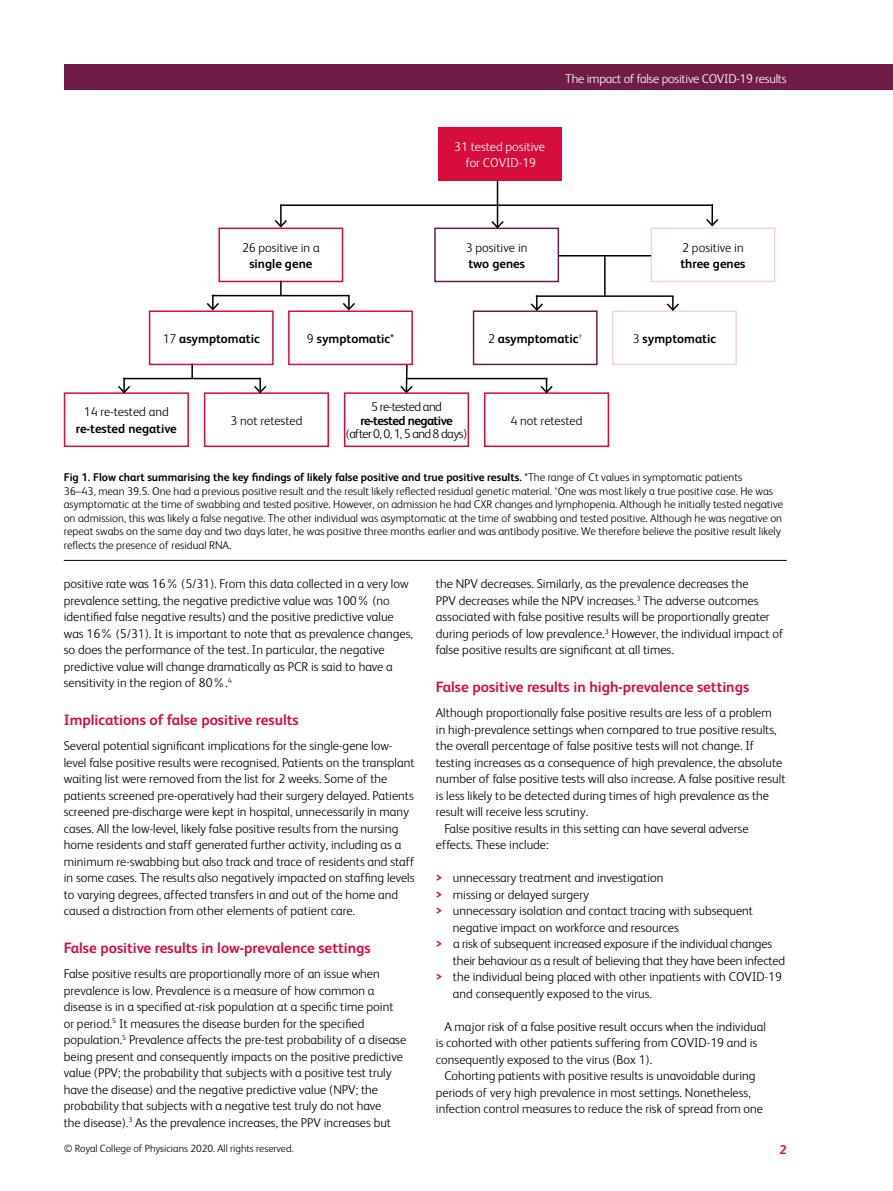
<style>
.page{position:relative;width:893px;height:1191px;background:#fff}
.page>*{position:absolute;margin:0;border:0;box-sizing:border-box;transform-origin:0 0}
.t1{font:700 15px "FS Albert";color:#d60d3d}
.t2{font:300 12.75px/16.5px "FS Albert";color:#000}
.t3{font:700 12.75px "FS Albert";color:#000}
.t4{font:300 12.75px "FS Albert";letter-spacing:-.02em;color:#fff}
.t5{font:300 12.75px/16.5px "FS Albert";color:#fff;text-align:center}
.t6{font:300 12.75px "FS Albert";letter-spacing:-.05em;color:#000}
.t7{font:700 12.75px "FS Albert";letter-spacing:-.04em;color:#000}
.t8{font:300 12.75px "FS Albert";letter-spacing:-.04em;color:#000}
.t9{font:700 12.75px "FS Albert";color:#d60d3d}
.t10{font:300 11.25px/13.5px "FS Albert";color:#000}
.t11{font:300 10.5px "FS Albert";color:#000}
.s1{font-weight:300}
.s2{font-weight:700}
.s3{font-weight:700;color:#d60d3d}
</style>
<div class="page">
<div style="left:64px;top:64px;width:829px;height:25px;background:#6f1d46"></div>
<hr style="left:64px;top:560px;width:723px;height:1px;background:#000">
<div style="left:438px;top:128px;width:123px;height:53px;background:#d60d3d"></div>
<div style="left:218px;top:227px;width:125px;height:55px;border:2px solid #d60d3d"></div>
<div style="left:434px;top:227px;width:125px;height:55px;border:2px solid #6f1d46"></div>
<div style="left:651px;top:227px;width:124px;height:55px;border:2px solid #f3d4d7"></div>
<div style="left:149px;top:310px;width:125px;height:55px;border:2px solid #d60d3d"></div>
<div style="left:288px;top:310px;width:125px;height:55px;border:2px solid #d60d3d"></div>
<svg style="left:399px;top:363px;width:15px;height:29px"></svg>
<div style="left:473px;top:310px;width:125px;height:55px;border:2px solid #6f1d46"></div>
<div style="left:612px;top:310px;width:125px;height:55px;border:2px solid #f3d4d7"></div>
<div style="left:64px;top:392px;width:125px;height:55px;border:2px solid #d60d3d"></div>
<div style="left:204px;top:392px;width:125px;height:55px;border:2px solid #d60d3d"></div>
<div style="left:344px;top:392px;width:125px;height:55px;border:2px solid #d60d3d"></div>
<div style="left:484px;top:392px;width:125px;height:55px;border:2px solid #d60d3d"></div>
<hr style="left:497px;top:181px;width:1px;height:46px;background:#000">
<svg style="left:490px;top:219px;width:15px;height:11px"></svg>
<hr style="left:280px;top:204px;width:433px;height:2px;background:#000">
<hr style="left:280px;top:205px;width:2px;height:21px;background:#000">
<svg style="left:273px;top:218px;width:16px;height:11px"></svg>
<hr style="left:711px;top:204px;width:2px;height:21px;background:#000">
<svg style="left:704px;top:217px;width:16px;height:11px"></svg>
<svg style="left:280px;top:281px;width:2px;height:14px"></svg>
<hr style="left:212px;top:295px;width:138px;height:1px;background:#000">
<svg style="left:205px;top:295px;width:16px;height:16px"></svg>
<svg style="left:341px;top:296px;width:16px;height:15px"></svg>
<hr style="left:604px;top:256px;width:2px;height:40px;background:#000">
<hr style="left:536px;top:295px;width:137px;height:2px;background:#000">
<svg style="left:529px;top:295px;width:15px;height:17px"></svg>
<svg style="left:665px;top:296px;width:16px;height:16px"></svg>
<hr style="left:559px;top:255px;width:92px;height:1px;background:#000">
<svg style="left:191px;top:364px;width:2px;height:14px"></svg>
<hr style="left:123px;top:378px;width:138px;height:1px;background:#000">
<svg style="left:116px;top:379px;width:16px;height:15px"></svg>
<svg style="left:252px;top:378px;width:16px;height:16px"></svg>
<hr style="left:406px;top:378px;width:141px;height:1px;background:#000">
<svg style="left:539px;top:378px;width:15px;height:16px"></svg>
<p class="t2" style="left:242px;top:239px;width:79px">26 positive in a</p>
<p class="t3" style="left:249px;top:256px;width:65px">single gene</p>
<p class="t4" style="left:565px;top:71px;width:223px">The impact of false positive COVID-19 results</p>
<p class="t5" style="left:454px;top:138px;width:92px">31 tested positive for COVID-19</p>
<p class="t2" style="left:466px;top:239px;width:63px">3 positive in</p>
<p class="t3" style="left:468px;top:256px;width:58px">two genes</p>
<p class="t2" style="left:682px;top:239px;width:63px">2 positive in</p>
<p class="t3" style="left:680px;top:256px;width:67px">three genes</p>
<p class="t3" style="left:163px;top:331px;width:99px"><span class="s1">17</span> asymptomatic</p>
<p class="t3" style="left:307px;top:331px;width:89px"><span class="s1">9</span> symptomatic<span class="s1">*</span></p>
<p class="t3" style="left:488px;top:331px;width:96px"><span class="s1">2</span> asymptomatic<sup>†</sup></p>
<p class="t3" style="left:633px;top:331px;width:85px"><span class="s1">3</span> symptomatic</p>
<p class="t2" style="left:84px;top:404px;width:86px">14 re-tested and</p>
<p class="t3" style="left:76px;top:421px;width:102px">re-tested negative</p>
<p class="t2" style="left:230px;top:412px;width:73px">3 not retested</p>
<p class="t8" style="left:371px;top:399px;width:72px">5 re-tested and</p>
<p class="t7" style="left:360px;top:413px;width:94px">re-tested negative</p>
<p class="t6" style="left:346px;top:426px;width:123px">(after 0, 0, 1, 5 and 8 days)</p>
<p class="t2" style="left:511px;top:412px;width:73px">4 not retested</p>
<p class="t10" style="left:64px;top:470px;width:721px"><span class="s2">Fig 1. Flow chart summarising the key findings of likely false positive and true positive results.</span> *The range of Ct values in symptomatic patients<br>36–43, mean 39.5. One had a previous positive result and the result likely reflected residual genetic material. <sup>†</sup>One was most likely a true positive case. He was asymptomatic at the time of swabbing and tested positive. However, on admission he had CXR changes and lymphopenia. Although he initially tested negative on admission, this was likely a false negative. The other individual was asymptomatic at the time of swabbing and tested positive. Although he was negative on repeat swabs on the same day and two days later, he was positive three months earlier and was antibody positive. We therefore believe the positive result likely reflects the presence of residual RNA.</p>
<p class="t2" style="left:64px;top:576px;width:351px">positive rate was 16% (5/31). From this data collected in a very low prevalence setting, the negative predictive value was 100% (no identified false negative results) and the positive predictive value was 16% (5/31). It is important to note that as prevalence changes, so does the performance of the test. In particular, the negative predictive value will change dramatically as PCR is said to have a sensitivity in the region of 80%.<sup>4</sup></p>
<p class="t1" style="left:64px;top:711px;width:236px">Implications of false positive results</p>
<p class="t2" style="left:64px;top:737px;width:352px">Several potential significant implications for the single-gene low&shy;level false positive results were recognised. Patients on the transplant waiting list were removed from the list for 2 weeks. Some of the patients screened pre-operatively had their surgery delayed. Patients screened pre-discharge were kept in hospital, unnecessarily in many cases. All the low-level, likely false positive results from the nursing home residents and staff generated further activity, including as a minimum re-swabbing but also track and trace of residents and staff in some cases. The results also negatively impacted on staffing levels to varying degrees, affected transfers in and out of the home and caused a distraction from other elements of patient care.</p>
<p class="t1" style="left:64px;top:939px;width:308px">False positive results in low-prevalence settings</p>
<p class="t2" style="left:64px;top:965px;width:344px">False positive results are proportionally more of an issue when prevalence is low. Prevalence is a measure of how common a disease is in a specified at-risk population at a specific time point or period.<sup>5</sup> It measures the disease burden for the specified population.<sup>5</sup> Prevalence affects the pre-test probability of a disease being present and consequently impacts on the positive predictive value (PPV; the probability that subjects with a positive test truly have the disease) and the negative predictive value (NPV; the probability that subjects with a negative test truly do not have<br>the disease).<sup>3</sup> As the prevalence increases, the PPV increases but</p>
<p class="t2" style="left:436px;top:576px;width:349px">the NPV decreases. Similarly, as the prevalence decreases the<br>PPV decreases while the NPV increases.<sup>3</sup> The adverse outcomes associated with false positive results will be proportionally greater during periods of low prevalence.<sup>3</sup> However, the individual impact of false positive results are significant at all times.</p>
<p class="t1" style="left:436px;top:678px;width:315px">False positive results in high-prevalence settings</p>
<p class="t2" style="left:436px;top:704px;width:338px">Although proportionally false positive results are less of a problem</p>
<p class="t2" style="left:436px;top:721px;width:342px">in high-prevalence settings when compared to true positive results,</p>
<p class="t2" style="left:436px;top:737px;width:320px">the overall percentage of false positive tests will not change. If</p>
<p class="t2" style="left:436px;top:754px;width:348px">testing increases as a consequence of high prevalence, the absolute</p>
<p class="t2" style="left:436px;top:770px;width:351px">number of false positive tests will also increase. A false positive result</p>
<p class="t2" style="left:436px;top:787px;width:335px">is less likely to be detected during times of high prevalence as the</p>
<p class="t2" style="left:436px;top:803px;width:154px">result will receive less scrutiny.</p>
<p class="t2" style="left:444px;top:820px;width:306px">False positive results in this setting can have several adverse</p>
<p class="t2" style="left:436px;top:836px;width:114px">effects. These include:</p>
<p class="t2" style="left:436px;top:869px;width:229px"><span class="s3">&gt;</span> unnecessary treatment and investigation</p>
<p class="t2" style="left:436px;top:886px;width:155px"><span class="s3">&gt;</span> missing or delayed surgery</p>
<p class="t2" style="left:436px;top:902px;width:319px"><span class="s3">&gt;</span> unnecessary isolation and contact tracing with subsequent</p>
<p class="t2" style="left:453px;top:919px;width:228px">negative impact on workforce and resources</p>
<p class="t2" style="left:436px;top:935px;width:338px"><span class="s3">&gt;</span> a risk of subsequent increased exposure if the individual changes</p>
<p class="t2" style="left:453px;top:952px;width:334px">their behaviour as a result of believing that they have been infected</p>
<p class="t2" style="left:436px;top:968px;width:348px"><span class="s3">&gt;</span> the individual being placed with other inpatients with COVID-19</p>
<p class="t2" style="left:453px;top:985px;width:201px">and consequently exposed to the virus.</p>
<p class="t2" style="left:436px;top:1018px;width:331px;text-indent:9px">A major risk of a false positive result occurs when the individual is cohorted with other patients suffering from COVID-19 and is consequently exposed to the virus (Box 1).</p>
<p class="t2" style="left:436px;top:1067px;width:329px;text-indent:9px">Cohorting patients with positive results is unavoidable during periods of very high prevalence in most settings. Nonetheless, infection control measures to reduce the risk of spread from one</p>
<p class="t11" style="left:64px;top:1142px;width:231px">© Royal College of Physicians 2020. All rights reserved.</p>
<p class="t9" style="left:779px;top:1142px;width:9px">2</p>
</div>
